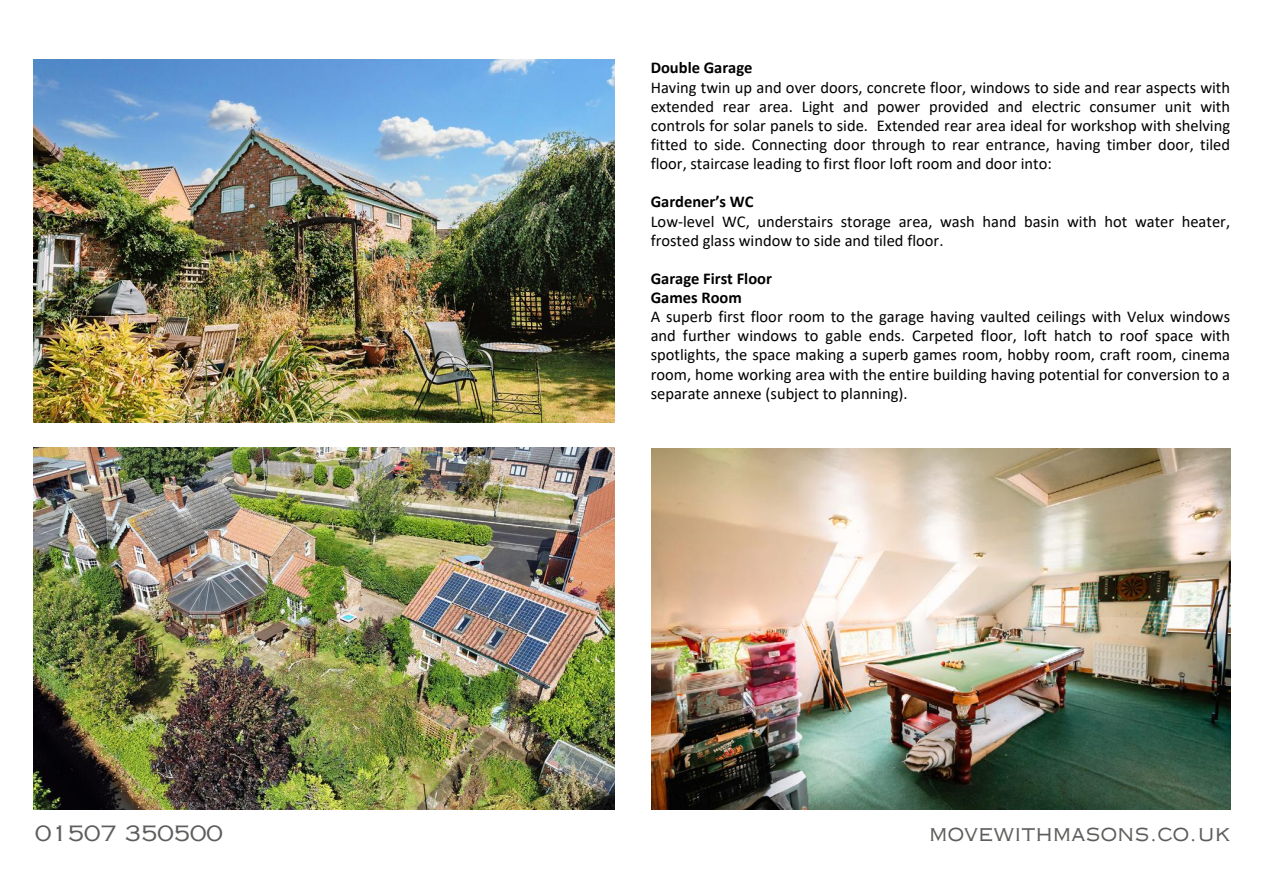
<style>
.page{position:relative;width:1263px;height:894px;background:#fff}
.page>*{position:absolute;margin:0;border:0;box-sizing:border-box;transform-origin:0 0}
.t1{font:21px "Copperplate Gothic LT Pro 32 AB";color:#5d5d5b}
.t2{font:16.5px/19.2px "Calibri";color:#000;text-align:justify}
.t3{font:700 16.5px/19.2px "Calibri";color:#000}
</style>
<div class="page">
<img style="left:34px;top:60px;width:580px;height:362px">
<img style="left:34px;top:447px;width:580px;height:362px">
<img style="left:651px;top:448px;width:579px;height:361px">
<p class="t3" style="left:651px;top:60px;width:103px">Double Garage</p>
<p class="t2" style="left:651px;top:79px;width:581px">Having twin up and over doors, concrete floor, windows to side and rear aspects with extended rear area. Light and power provided and electric consumer unit with controls for solar panels to side. Extended rear area ideal for workshop with shelving fitted to side. Connecting door through to rear entrance, having timber door, tiled floor, staircase leading to first floor loft room and door into:</p>
<p class="t3" style="left:651px;top:193px;width:104px">Gardener’s WC</p>
<p class="t2" style="left:651px;top:213px;width:581px">Low-level WC, understairs storage area, wash hand basin with hot water heater, frosted glass window to side and tiled floor.</p>
<p class="t3" style="left:651px;top:270px;width:123px">Garage First Floor<br>Games Room</p>
<p class="t2" style="left:651px;top:308px;width:581px">A superb first floor room to the garage having vaulted ceilings with Velux windows and further windows to gable ends. Carpeted floor, loft hatch to roof space with spotlights, the space making a superb games room, hobby room, craft room, cinema room, home working area with the entire building having potential for conversion to a separate annexe (subject to planning).</p>
<p class="t1" style="left:35px;top:825px;width:189px">01507 350500</p>
<p class="t1" style="left:929px;top:825px;width:302px">MOVEWITHMASONS.CO.UK</p>
</div>
